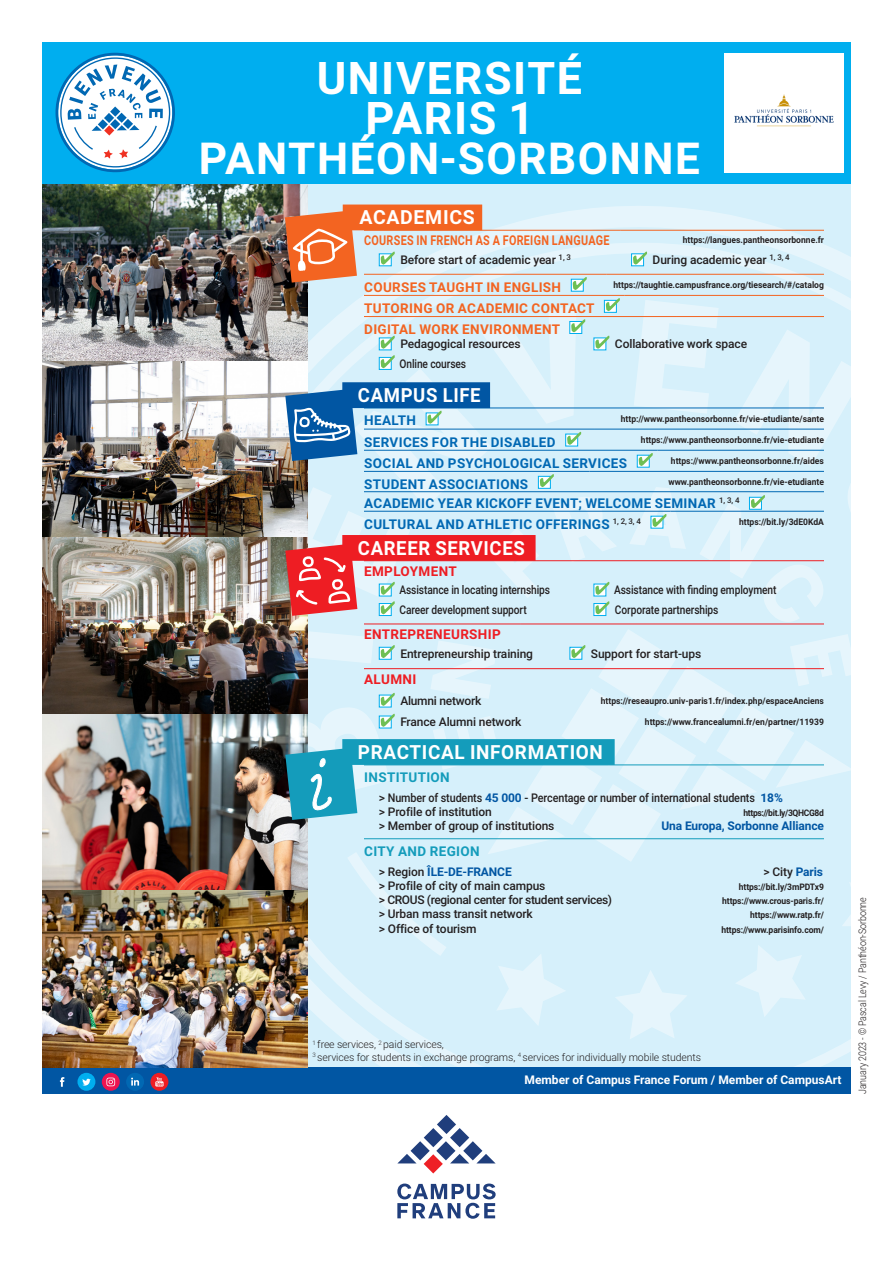
<style>
.page{position:relative;width:893px;height:1263px;background:#fff}
.page>*{position:absolute;margin:0;border:0;box-sizing:border-box;transform-origin:0 0}
.t1{font:700 45px "Roboto";letter-spacing:.035em;color:#fff}
.t2{font:700 44.1px "Roboto";letter-spacing:.035em;color:#fff}
.t3{font:700 19.5px "Roboto";letter-spacing:.035em;color:#fff}
.t4{font:700 19.5px "Roboto";letter-spacing:.035em;color:#fff;scale:.95 1}
.t5{font:700 13.5px/21.1px "Roboto";letter-spacing:.025em;color:#0168b3}
.t6{font:700 13.5px/21.1px "Roboto";letter-spacing:.025em;color:#f36421}
.t7{font:700 13.5px "Roboto";letter-spacing:.025em;color:#f36421;scale:.8 1}
.t8{font:700 13.5px "Roboto";letter-spacing:.025em;color:#ee1d23}
.t9{font:700 13.5px "Roboto";letter-spacing:.025em;color:#149cbb}
.t10{font:500 12px/14.2px "Roboto";letter-spacing:-.01em;color:#231f20}
.t11{font:500 12px "Roboto";letter-spacing:-.01em;color:#231f20;scale:.85 1}
.t12{font:700 12px "Roboto";letter-spacing:-.01em;color:#0156a3}
.t13{font:700 12px "Roboto";color:#fff}
.t14{font:500 12px "Roboto";letter-spacing:-.03em;color:#231f20}
.t15{font:300 10.5px/12.6px "Roboto";letter-spacing:-.01em;color:#231f20}
.t16{font:300 10.5px "Roboto";letter-spacing:-.01em;color:#231f20;scale:.85 1}
.t17{font:700 9px "Roboto";color:#231f20;scale:.95 1}
.t18{font:700 9px "Roboto";letter-spacing:-.04em;color:#231f20;scale:.95 1}
.s1{font-weight:700;color:#0156a3}
.s2{font-weight:500;color:#231f20}
</style>
<div class="page">
<div style="left:42px;top:42px;width:808px;height:143px;background:#00aeef"></div>
<svg style="left:124px;top:160px;width:727px;height:68px"></svg>
<svg style="left:308px;top:228px;width:543px;height:839px;background:#daf0fa"></svg>
<div style="left:42px;top:1067px;width:809px;height:27px;background:#0156a3"></div>
<svg style="left:55px;top:52px;width:121px;height:120px"></svg>
<div style="left:77px;top:1073px;width:18px;height:18px;background:#00aeef;border-radius:50%"></div>
<svg style="left:102px;top:1073px;width:18px;height:18px"></svg>
<div style="left:126px;top:1073px;width:18px;height:18px;background:#0168b3;border-radius:50%"></div>
<div style="left:150px;top:1073px;width:18px;height:18px;background:#ee1d23;border-radius:50%"></div>
<svg style="left:60px;top:1077px;width:4px;height:10px"></svg>
<svg style="left:82px;top:1079px;width:9px;height:6px"></svg>
<svg style="left:106px;top:1077px;width:9px;height:9px"></svg>
<svg style="left:131px;top:1077px;width:8px;height:8px"></svg>
<svg style="left:155px;top:1077px;width:9px;height:9px"></svg>
<svg style="left:397px;top:1115px;width:99px;height:58px"></svg>
<svg style="left:397px;top:1183px;width:98px;height:35px"></svg>
<img style="left:42px;top:185px;width:266px;height:353px">
<img style="left:42px;top:361px;width:223px;height:176px">
<img style="left:42px;top:538px;width:223px;height:176px">
<img style="left:42px;top:714px;width:223px;height:176px">
<img style="left:42px;top:890px;width:266px;height:177px">
<div style="left:725px;top:54px;width:119px;height:119px;background:#fff"></div>
<img style="left:734px;top:94px;width:100px;height:33px">
<hr style="left:364px;top:230px;width:257px;height:1px;background:#f36421">
<hr style="left:621px;top:230px;width:203px;height:1px;background:#f36421">
<svg style="left:285px;top:205px;width:197px;height:78px;background:#e3aa8e"></svg>
<svg style="left:631px;top:253px;width:13px;height:13px"></svg>
<svg style="left:633px;top:252px;width:14px;height:13px"></svg>
<hr style="left:364px;top:274px;width:243px;height:1px;background:#f36421">
<hr style="left:607px;top:274px;width:217px;height:1px;background:#f36421">
<svg style="left:571px;top:279px;width:13px;height:13px"></svg>
<svg style="left:573px;top:277px;width:14px;height:13px"></svg>
<hr style="left:364px;top:295px;width:260px;height:1px;background:#f36421">
<hr style="left:624px;top:295px;width:200px;height:1px;background:#f36421">
<svg style="left:265px;top:298px;width:586px;height:741px;background:#cadee9"></svg>
<h1 class="t1" style="left:317px;top:46px;width:267px">UNIVERSITÉ</h1>
<h1 class="t1" style="left:365px;top:87px;width:170px">PARIS 1</h1>
<h2 class="t2" style="left:199px;top:128px;width:502px">PANTHÉON-SORBONNE</h2>
<h3 class="t3" style="left:359px;top:203px;width:117px">ACADEMICS</h3>
<h3 class="t7" style="left:364px;top:231px;width:308px">COURSES IN FRENCH AS A FOREIGN LANGUAGE</h3>
<p class="t17" style="left:683px;top:233px;width:150px">https://langues.pantheonsorbonne.fr</p>
<h3 class="t10" style="left:400px;top:252px;width:172px">Before start of academic year <sup>1,</sup> <sup>3</sup></h3>
<h3 class="t10" style="left:653px;top:252px;width:139px">During academic year <sup>1,</sup> <sup>3,</sup> <sup>4</sup></h3>
<h3 class="t6" style="left:364px;top:276px;width:198px">COURSES TAUGHT IN ENGLISH</h3>
<p class="t17" style="left:613px;top:279px;width:223px">https://taughtie.campusfrance.org/tiesearch/#/catalog</p>
<h3 class="t6" style="left:364px;top:297px;width:232px">TUTORING OR ACADEMIC CONTACT<br>DIGITAL WORK ENVIRONMENT</h3>
<h3 class="t10" style="left:400px;top:336px;width:122px">Pedagogical resources</h3>
<h3 class="t10" style="left:615px;top:336px;width:134px">Collaborative work space</h3>
<h3 class="t11" style="left:399px;top:355px;width:80px">Online courses</h3>
<h3 class="t4" style="left:358px;top:381px;width:131px">CAMPUS LIFE</h3>
<h3 class="t5" style="left:364px;top:409px;width:53px">HEALTH</h3>
<p class="t17" style="left:621px;top:412px;width:215px">http://www.pantheonsorbonne.fr/vie-etudiante/sante</p>
<h3 class="t5" style="left:364px;top:431px;width:193px">SERVICES FOR THE DISABLED</h3>
<p class="t17" style="left:641px;top:433px;width:194px">https://www.pantheonsorbonne.fr/vie-etudiante</p>
<h3 class="t5" style="left:364px;top:452px;width:264px">SOCIAL AND PSYCHOLOGICAL SERVICES</h3>
<p class="t17" style="left:671px;top:455px;width:163px">https://www.pantheonsorbonne.fr/aides</p>
<h3 class="t5" style="left:364px;top:473px;width:165px">STUDENT ASSOCIATIONS</h3>
<p class="t17" style="left:668px;top:476px;width:165px">www.pantheonsorbonne.fr/vie-etudiante</p>
<h3 class="t5" style="left:364px;top:492px;width:377px">ACADEMIC YEAR KICKOFF EVENT; WELCOME SEMINAR <sup>1,</sup> <sup>3,</sup> <sup>4<br></sup>CULTURAL AND ATHLETIC OFFERINGS <sup>1,</sup> <sup>2,</sup> <sup>3,</sup> <sup>4</sup></h3>
<p class="t17" style="left:739px;top:516px;width:91px">https://bit.ly/3dE0KdA</p>
<h3 class="t4" style="left:358px;top:534px;width:177px">CAREER SERVICES</h3>
<h3 class="t8" style="left:364px;top:562px;width:94px">EMPLOYMENT</h3>
<h3 class="t11" style="left:399px;top:582px;width:179px">Assistance in locating internships</h3>
<h3 class="t11" style="left:614px;top:582px;width:192px">Assistance with finding employment</h3>
<h3 class="t11" style="left:399px;top:601px;width:151px">Career development support</h3>
<h3 class="t11" style="left:615px;top:601px;width:123px">Corporate partnerships</h3>
<h3 class="t8" style="left:364px;top:625px;width:138px">ENTREPRENEURSHIP</h3>
<h3 class="t10" style="left:400px;top:646px;width:134px">Entrepreneurship training</h3>
<h3 class="t10" style="left:591px;top:646px;width:112px">Support for start-ups</h3>
<h3 class="t8" style="left:364px;top:670px;width:54px">ALUMNI</h3>
<h3 class="t10" style="left:400px;top:693px;width:83px">Alumni network</h3>
<p class="t17" style="left:601px;top:694px;width:236px">https://reseaupro.univ-paris1.fr/index.php/espaceAnciens</p>
<h3 class="t10" style="left:400px;top:714px;width:123px">France Alumni network</h3>
<p class="t17" style="left:645px;top:715px;width:190px">https://www.francealumni.fr/en/partner/11939</p>
<h3 class="t3" style="left:358px;top:739px;width:246px">PRACTICAL INFORMATION</h3>
<h3 class="t9" style="left:364px;top:768px;width:87px">INSTITUTION</h3>
<h3 class="t10" style="left:379px;top:790px;width:406px">&gt; Number of students <span class="s1">45 000</span> - Percentage or number of international students <span class="s1">18% </span>&gt; Profile of institution</h3>
<p class="t18" style="left:743px;top:807px;width:86px">https://bit.ly/3QHCG8d</p>
<h3 class="t10" style="left:379px;top:818px;width:177px">&gt; Member of group of institutions</h3>
<h3 class="t12" style="left:661px;top:818px;width:164px">Una Europa, Sorbonne Alliance</h3>
<h3 class="t9" style="left:364px;top:841px;width:117px">CITY AND REGION</h3>
<h3 class="t12" style="left:379px;top:863px;width:134px"><span class="s2">&gt; Region</span> ÎLE-DE-FRANCE</h3>
<h3 class="t10" style="left:764px;top:864px;width:61px">&gt; City <span class="s1">Paris</span></h3>
<h3 class="t10" style="left:379px;top:878px;width:168px">&gt; Profile of city of main campus</h3>
<p class="t17" style="left:739px;top:880px;width:91px">https://bit.ly/3mPDTx9</p>
<h3 class="t14" style="left:379px;top:891px;width:235px">&gt; CROUS (regional center for student services)</h3>
<p class="t17" style="left:722px;top:895px;width:109px">https://www.crous-paris.fr/</p>
<h3 class="t10" style="left:379px;top:907px;width:155px">&gt; Urban mass transit network</h3>
<p class="t17" style="left:750px;top:909px;width:79px">https://www.ratp.fr/</p>
<h3 class="t10" style="left:379px;top:921px;width:99px">&gt; Office of tourism</h3>
<p class="t17" style="left:721px;top:923px;width:109px">https://www.parisinfo.com/</p>
<p class="t15" style="left:313px;top:1038px;width:390px"><sup>1</sup> free services, <sup>2</sup> paid services,<br><sup>3</sup> services for students in exchange programs, <sup>4</sup> services for individually mobile students</p>
<h3 class="t13" style="left:525px;top:1071px;width:318px">Member of Campus France Forum / Member of CampusArt</h3>
<p class="t16" style="left:855px;top:1094px;width:233px;rotate:-90deg">January 2023 - © Pascal Levy / Panthéon-Sorbonne</p>
</div>
